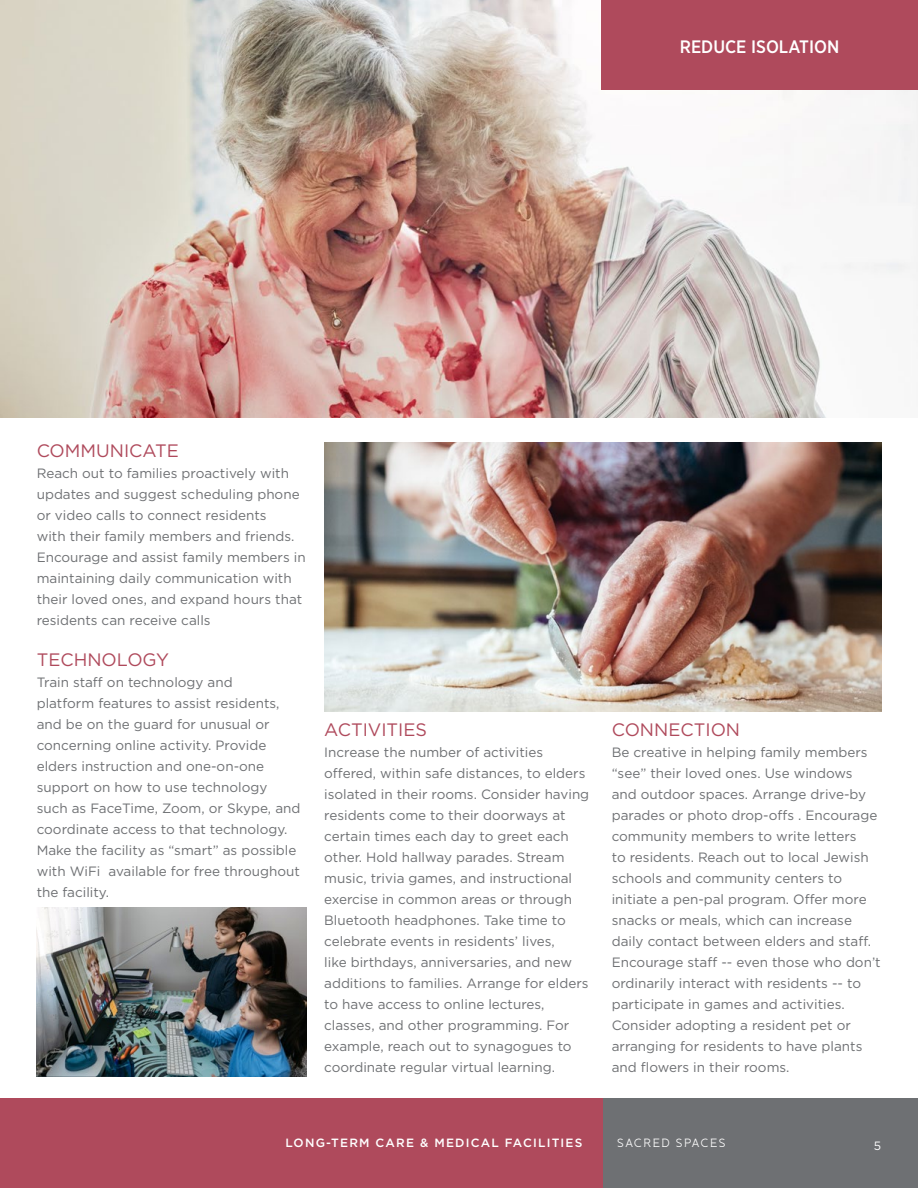
<style>
.page{position:relative;width:918px;height:1188px;background:#fff}
.page>*{position:absolute;margin:0;border:0;box-sizing:border-box;transform-origin:0 0}
.t1{font:18px "Gotham";color:#af4a5c}
.t2{font:500 18px "Gotham Narrow";color:#fff}
.t3{font:13.5px/21px "Gotham";color:#6e7073}
.t4{font:500 12px "Gotham";letter-spacing:.1em;color:#fff}
.t5{font:12px "Banda";letter-spacing:.075em;color:#fff}
.t6{font:12px "Gotham";color:#fff}
</style>
<div class="page">
<img style="left:0;top:0;width:918px;height:418px">
<div style="left:602px;top:1098px;width:316px;height:90px;background:#6e7073"></div>
<div style="left:0;top:1098px;width:603px;height:90px;background:#af4a5c"></div>
<div style="left:602px;top:0;width:316px;height:90px;background:#af4a5c"></div>
<img style="left:324px;top:443px;width:557px;height:269px">
<img style="left:37px;top:908px;width:269px;height:168px">
<h1 class="t2" style="left:680px;top:35px;width:161px">REDUCE ISOLATION</h1>
<h1 class="t1" style="left:37px;top:439px;width:144px">COMMUNICATE</h1>
<p class="t3" style="left:37px;top:463px;width:271px">Reach out to families proactively with updates and suggest scheduling phone or video calls to connect residents<br>with their family members and friends.<br>Encourage and assist family members in maintaining daily communication with their loved ones, and expand hours that residents can receive calls</p>
<h1 class="t1" style="left:37px;top:648px;width:134px">TECHNOLOGY</h1>
<p class="t3" style="left:37px;top:671px;width:265px">Train staff on technology and<br>platform features to assist residents, and be on the guard for unusual or concerning online activity. Provide elders instruction and one-on-one support on how to use technology such as FaceTime, Zoom, or Skype, and coordinate access to that technology.<br>Make the facility as “smart” as possible with WiFi available for free throughout the facility.</p>
<h1 class="t1" style="left:324px;top:718px;width:104px">ACTIVITIES</h1>
<p class="t3" style="left:324px;top:742px;width:267px">Increase the number of activities offered, within safe distances, to elders isolated in their rooms. Consider having residents come to their doorways at certain times each day to greet each other. Hold hallway parades. Stream music, trivia games, and instructional exercise in common areas or through Bluetooth headphones. Take time to celebrate events in residents’ lives,<br>like birthdays, anniversaries, and new additions to families. Arrange for elders to have access to online lectures, classes, and other programming. For example, reach out to synagogues to coordinate regular virtual learning.</p>
<h1 class="t1" style="left:612px;top:718px;width:130px">CONNECTION</h1>
<p class="t3" style="left:612px;top:742px;width:271px">Be creative in helping family members “see” their loved ones. Use windows and outdoor spaces. Arrange drive-by parades or photo drop-offs . Encourage community members to write letters<br>to residents. Reach out to local Jewish schools and community centers to initiate a pen-pal program. Offer more snacks or meals, which can increase daily contact between elders and staff.<br>Encourage staff -- even those who don’t ordinarily interact with residents -- to participate in games and activities.<br>Consider adopting a resident pet or arranging for residents to have plants and flowers in their rooms.</p>
<p class="t4" style="left:286px;top:1135px;width:298px">LONG-TERM CARE &amp; MEDICAL FACILITIES</p>
<p class="t5" style="left:617px;top:1136px;width:110px">SACRED SPACES</p>
<p class="t6" style="left:874px;top:1138px;width:9px">5</p>
</div>
